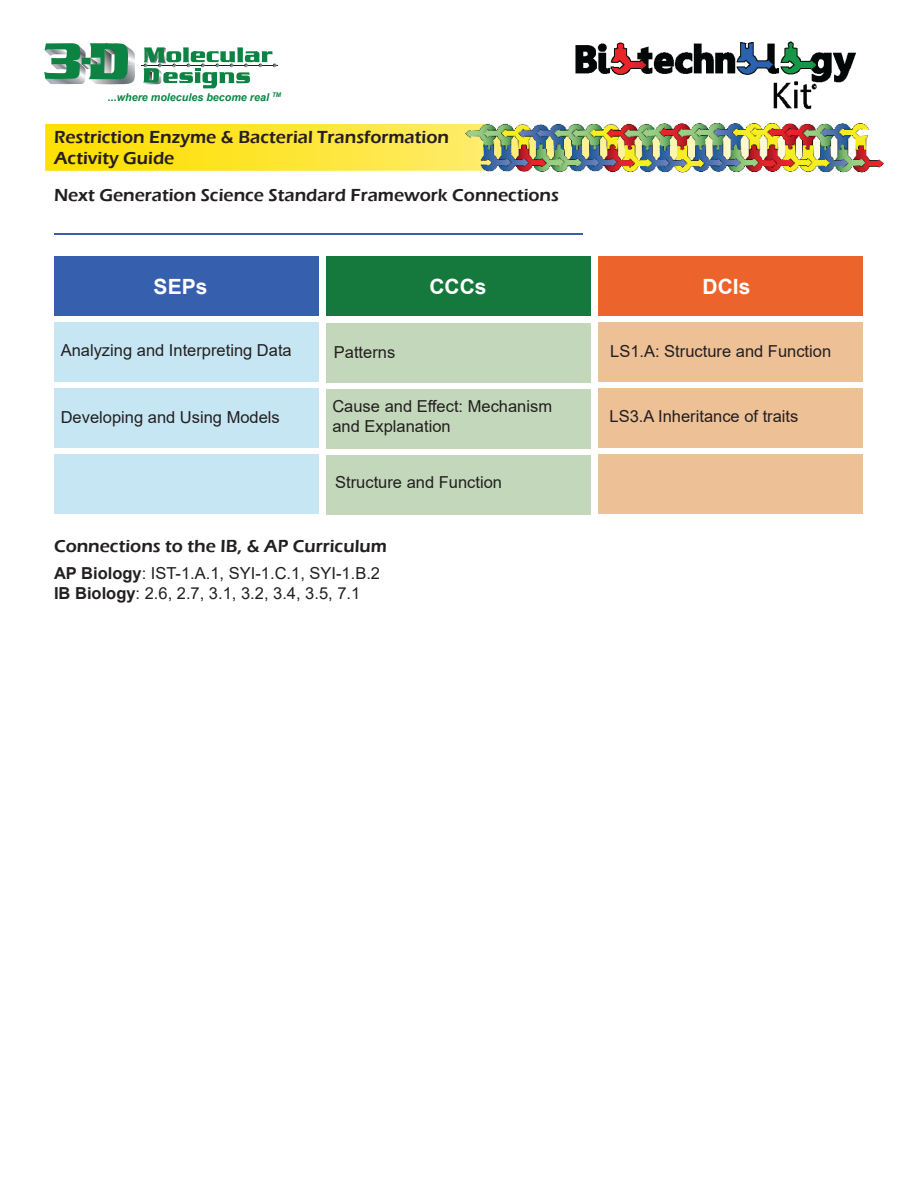
<style>
.page{position:relative;width:918px;height:1188px;background:#fff}
.page>*{position:absolute;margin:0;border:0;box-sizing:border-box;transform-origin:0 0}
.t1{font:700 21px "Arial";color:#fff}
.t2{font:600 18px/21.6px "Eras ITC";color:#231f20}
.t3{font:16.5px/19.8px "Arial";color:#231f20}
.t4{font:italic 700 10.8px "Arial";color:#0c8342}
.s1{font-weight:700}
</style>
<div class="page">
<svg style="left:45px;top:124px;width:421px;height:47px;background:#fde42e"></svg>
<hr style="left:142px;top:65px;width:136px;height:1px;background:#1e1c1d">
<svg style="left:44px;top:43px;width:91px;height:41px"></svg>
<svg style="left:143px;top:47px;width:134px;height:42px"></svg>
<img style="left:466px;top:123px;width:418px;height:50px">
<img style="left:576px;top:41px;width:279px;height:68px">
<div style="left:54px;top:256px;width:264px;height:60px;background:#3660ad"></div>
<div style="left:327px;top:256px;width:264px;height:60px;background:#15783c"></div>
<div style="left:598px;top:256px;width:265px;height:60px;background:#ec642b"></div>
<div style="left:54px;top:322px;width:264px;height:60px;background:#c7e6f4"></div>
<div style="left:327px;top:323px;width:264px;height:60px;background:#c3d8ba"></div>
<div style="left:598px;top:322px;width:265px;height:60px;background:#eec096"></div>
<div style="left:54px;top:388px;width:264px;height:60px;background:#c7e6f4"></div>
<div style="left:327px;top:389px;width:264px;height:60px;background:#c3d8ba"></div>
<div style="left:598px;top:388px;width:265px;height:60px;background:#eec096"></div>
<div style="left:54px;top:454px;width:264px;height:60px;background:#c7e6f4"></div>
<div style="left:327px;top:455px;width:264px;height:60px;background:#c3d8ba"></div>
<div style="left:598px;top:454px;width:265px;height:60px;background:#eec096"></div>
<hr style="left:54px;top:233px;width:528px;height:1px;background:#3660ad">
<p class="t4" style="left:108px;top:90px;width:175px">...where molecules become real <sup>TM</sup></p>
<p class="t2" style="left:54px;top:126px;width:396px">Restriction Enzyme &amp; Bacterial Transformation<br>Activity Guide</p>
<p class="t2" style="left:54px;top:184px;width:507px">Next Generation Science Standard Framework Connections</p>
<p class="t1" style="left:154px;top:271px;width:55px">SEPs</p>
<p class="t1" style="left:429px;top:271px;width:59px">CCCs</p>
<p class="t1" style="left:703px;top:271px;width:49px">DCIs</p>
<p class="t3" style="left:61px;top:340px;width:233px">Analyzing and Interpreting Data</p>
<p class="t3" style="left:61px;top:408px;width:221px">Developing and Using Models</p>
<p class="t3" style="left:334px;top:342px;width:63px">Patterns</p>
<p class="t3" style="left:332px;top:396px;width:221px">Cause and Effect: Mechanism and Explanation</p>
<p class="t3" style="left:335px;top:472px;width:168px">Structure and Function</p>
<p class="t2" style="left:54px;top:535px;width:334px">Connections to the IB, &amp; AP Curriculum</p>
<p class="t3" style="left:54px;top:563px;width:328px"><span class="s1">AP Biology</span>: IST-1.A.1, SYI-1.C.1, SYI-1.B.2</p>
<p class="t3" style="left:54px;top:583px;width:308px"><span class="s1">IB Biology</span>: 2.6, 2.7, 3.1, 3.2, 3.4, 3.5, 7.1</p>
<p class="t3" style="left:610px;top:341px;width:223px">LS1.A: Structure and Function</p>
<p class="t3" style="left:610px;top:406px;width:190px">LS3.A Inheritance of traits</p>
</div>
